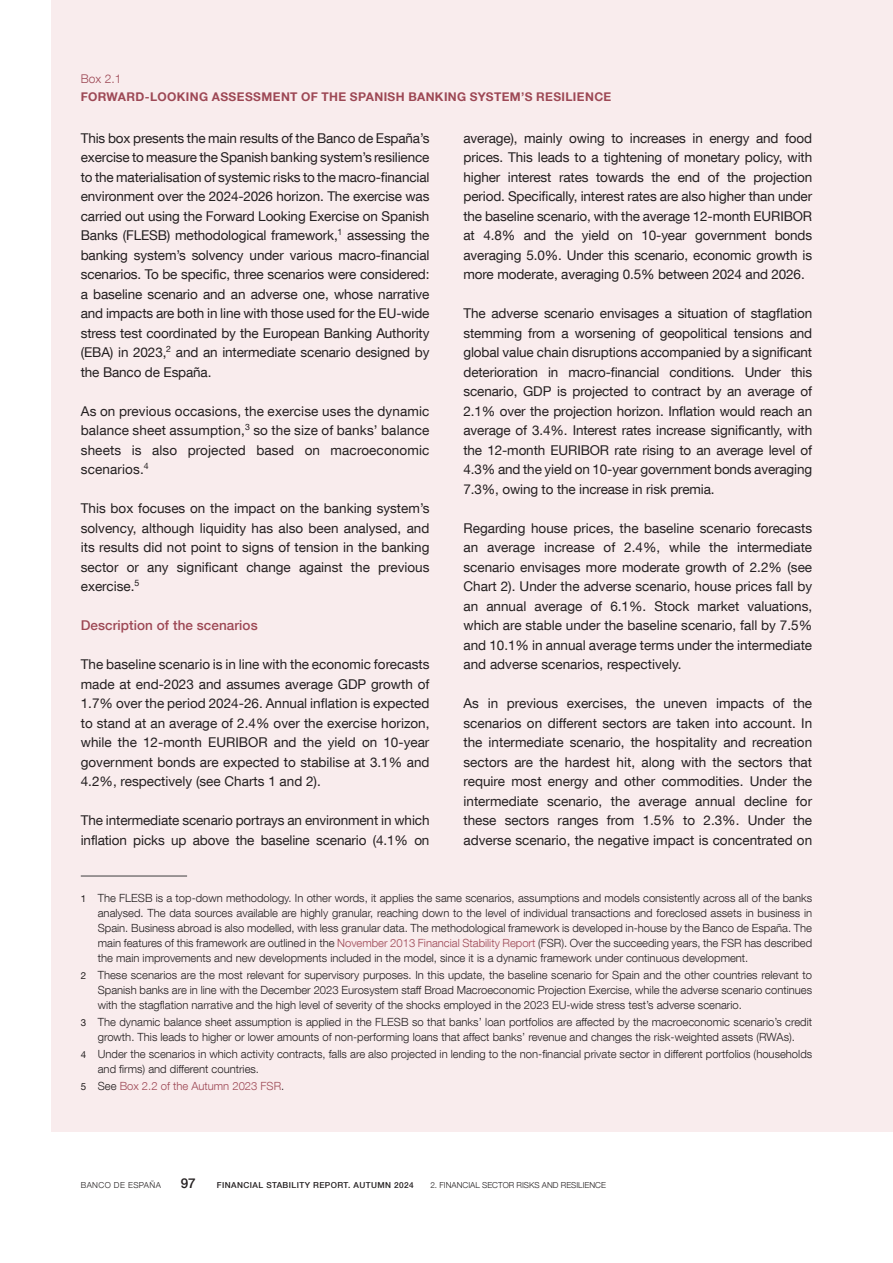
<style>
.page{position:relative;width:893px;height:1263px;background:#fff}
.page>*{position:absolute;margin:0;border:0;box-sizing:border-box;transform-origin:0 0}
.Recuadro_texto{font:13.5px/19.5px "Bd E Neue Helvetica";letter-spacing:-.01em;color:#231f20;text-align:justify}
.Recuadro_Ladillo_rango_1{font:500 13.5px "Bd E Neue Helvetica";letter-spacing:.005em;color:#9d4855}
.t1{font:500 13.5px "Bd E Neue Helvetica";color:#231f20}
.Recuadro_título{font:700 12px/18px "Bd E Neue Helvetica";letter-spacing:.03em;color:#9d4855}
.Recuadro_número{font:300 12px "Bd E Neue Helvetica";color:#9d4855}
.Recuadro_citas_1{font:300 11.25px/15px "Bd E Neue Helvetica";color:#231f20;text-align:justify}
.Recuadro_citas_1-2{font:300 11.25px "Bd E Neue Helvetica";color:#9d4855}
.t2{font:500 8.25px "Bd E Neue Helvetica";letter-spacing:.05em;color:#231f20}
.t3{font:300 8.25px "Bd E Neue Helvetica";color:#231f20}
.t4{font:300 8.25px "Bd E Neue Helvetica";letter-spacing:.05em;color:#231f20}
.s1{font-weight:300}
.s2{font-weight:500}
.s3{font-weight:400;font-size:9.75px}
.s4{color:#9d4855}
.s5{font-weight:400;font-size:9.75px;color:#231f20}
.s6{color:#231f20}
</style>
<div class="page">
<div style="left:51px;top:0;width:842px;height:1131px;background:#f9eced"></div>
<hr style="left:81px;top:876px;width:106px;height:1px;background:#3e3e3f">
<p class="Recuadro_número" style="left:81px;top:71px;width:42px">Box 2.1</p>
<h4 class="Recuadro_título" style="left:81px;top:87px;width:532px">FORWARD-LOOKING ASSESSMENT OF THE SPANISH BANKING SYSTEM’S RESILIENCE</h4>
<p class="Recuadro_texto" style="left:81px;top:128px;width:350px">This box presents the main results of the Banco de España’s exercise to measure the Spanish banking system’s resilience to the materialisation of systemic risks to the macro-financial environment over the 2024-2026 horizon. The exercise was carried out using the Forward Looking Exercise on Spanish Banks (FLESB) methodological framework,<sup>1</sup> assessing the banking system’s solvency under various macro-financial scenarios. To be specific, three scenarios were considered: a baseline scenario and an adverse one, whose narrative and impacts are both in line with those used for the EU-wide stress test coordinated by the European Banking Authority (EBA) in 2023,<sup>2</sup> and an intermediate scenario designed by the Banco de España.</p>
<p class="Recuadro_texto" style="left:81px;top:401px;width:350px">As on previous occasions, the exercise uses the dynamic balance sheet assumption,<sup>3</sup> so the size of banks’ balance sheets is also projected based on macroeconomic scenarios.<sup>4</sup></p>
<p class="Recuadro_texto" style="left:81px;top:498px;width:350px">This box focuses on the impact on the banking system’s solvency, although liquidity has also been analysed, and its results did not point to signs of tension in the banking sector or any significant change against the previous exercise.<sup>5</sup></p>
<h5 class="Recuadro_Ladillo_rango_1" style="left:81px;top:617px;width:178px">Description of the scenarios</h5>
<p class="Recuadro_texto" style="left:81px;top:654px;width:350px">The baseline scenario is in line with the economic forecasts made at end-2023 and assumes average GDP growth of 1.7% over the period 2024-26. Annual inflation is expected to stand at an average of 2.4% over the exercise horizon, while the 12-month EURIBOR and the yield on 10-year government bonds are expected to stabilise at 3.1% and 4.2%, respectively (see Charts 1 and 2).</p>
<p class="Recuadro_texto" style="left:81px;top:810px;width:350px">The intermediate scenario portrays an environment in which inflation picks up above the baseline scenario (4.1% on</p>
<p class="Recuadro_título" style="left:81px;top:70px;width:137px"><span class="s1">Recuadro X<br></span>TÍTULO 1 LÍNEA <span class="s2">(cont.)</span></p>
<p class="Recuadro_texto" style="left:463px;top:128px;width:350px">average), mainly owing to increases in energy and food prices. This leads to a tightening of monetary policy, with higher interest rates towards the end of the projection period. Specifically, interest rates are also higher than under the baseline scenario, with the average 12-month EURIBOR at 4.8% and the yield on 10-year government bonds averaging 5.0%. Under this scenario, economic growth is more moderate, averaging 0.5% between 2024 and 2026.</p>
<p class="Recuadro_texto" style="left:463px;top:303px;width:350px">The adverse scenario envisages a situation of stagflation stemming from a worsening of geopolitical tensions and global value chain disruptions accompanied by a significant deterioration in macro-financial conditions. Under this scenario, GDP is projected to contract by an average of 2.1% over the projection horizon. Inflation would reach an average of 3.4%. Interest rates increase significantly, with the 12-month EURIBOR rate rising to an average level of 4.3% and the yield on 10-year government bonds averaging 7.3%, owing to the increase in risk premia.</p>
<p class="Recuadro_texto" style="left:463px;top:518px;width:350px">Regarding house prices, the baseline scenario forecasts an average increase of 2.4%, while the intermediate scenario envisages more moderate growth of 2.2% (see Chart 2). Under the adverse scenario, house prices fall by an annual average of 6.1%. Stock market valuations, which are stable under the baseline scenario, fall by 7.5% and 10.1% in annual average terms under the intermediate and adverse scenarios, respectively.</p>
<p class="Recuadro_texto" style="left:463px;top:693px;width:350px">As in previous exercises, the uneven impacts of the scenarios on different sectors are taken into account. In the intermediate scenario, the hospitality and recreation sectors are the hardest hit, along with the sectors that require most energy and other commodities. Under the intermediate scenario, the average annual decline for these sectors ranges from 1.5% to 2.3%. Under the adverse scenario, the negative impact is concentrated on</p>
<p class="Recuadro_citas_1" style="left:98px;top:890px;width:716px;text-indent:-17px"><span class="s3">1</span> The FLESB is a top-down methodology. In other words, it applies the same scenarios, assumptions and models consistently across all of the banks analysed. The data sources available are highly granular, reaching down to the level of individual transactions and foreclosed assets in business in Spain. Business abroad is also modelled, with less granular data. The methodological framework is developed in-house by the Banco de España. The main features of this framework are outlined in the <span class="s4">November 2013 Financial Stability Report</span> (FSR). Over the succeeding years, the FSR has described the main improvements and new developments included in the model, since it is a dynamic framework under continuous development.</p>
<p class="Recuadro_citas_1" style="left:98px;top:967px;width:716px;text-indent:-17px"><span class="s3">2</span> These scenarios are the most relevant for supervisory purposes. In this update, the baseline scenario for Spain and the other countries relevant to Spanish banks are in line with the December 2023 Eurosystem staff Broad Macroeconomic Projection Exercise, while the adverse scenario continues with the stagflation narrative and the high level of severity of the shocks employed in the 2023 EU-wide stress test’s adverse scenario.</p>
<p class="Recuadro_citas_1" style="left:81px;top:1014px;width:733px;text-align:center"><span class="s3">3</span> The dynamic balance sheet assumption is applied in the FLESB so that banks’ loan portfolios are affected by the macroeconomic scenario’s credit growth. This leads to higher or lower amounts of non-performing loans that affect banks’ revenue and changes the risk-weighted assets (RWAs).</p>
<p class="Recuadro_citas_1" style="left:98px;top:1046px;width:716px;text-indent:-17px"><span class="s3">4</span> Under the scenarios in which activity contracts, falls are also projected in lending to the non-financial private sector in different portfolios (households and firms) and different countries.</p>
<p class="Recuadro_citas_1-2" style="left:81px;top:1079px;width:205px"><span class="s5">5</span> <span class="s6">See</span> Box 2.2 of the Autumn 2023 FSR<span class="s6">.</span></p>
<p class="t4" style="left:81px;top:1180px;width:82px">BANCO DE ESPAÑA</p>
<p class="t1" style="left:181px;top:1175px;width:16px">97</p>
<p class="t2" style="left:217px;top:1180px;width:198px">FINANCIAL STABILITY REPORT. AUTUMN 2024</p>
<p class="t3" style="left:430px;top:1180px;width:177px">2. FINANCIAL SECTOR RISKS AND RESILIENCE</p>
</div>
